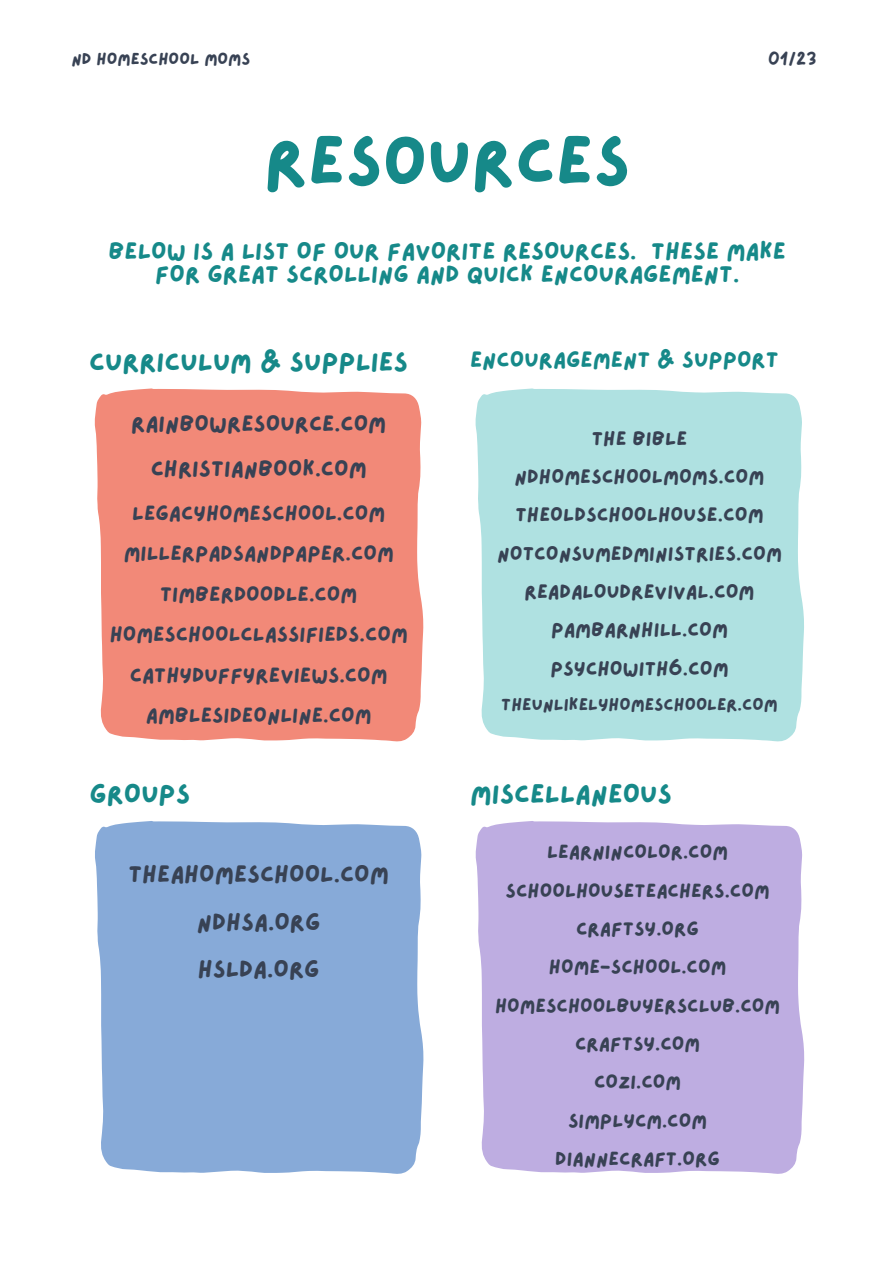
<style>
.page{position:relative;width:894px;height:1264px;background:#fff}
.page>*{position:absolute;margin:0;border:0;box-sizing:border-box;transform-origin:0 0}
.t1{font:69px "Lazydog";color:#168989}
.t2{font:27px "Lazydog";color:#168989}
.t3{font:24px/23.7px "Lazydog";color:#168989;text-align:center}
.t4{font:24px/47.2px "Lazydog";color:#384254;text-align:center}
.t5{font:22.5px/45px "Lazydog";color:#384254;text-align:center}
.t6{font:22.5px "Lazydog";color:#168989}
.t7{font:21px/40.5px "Lazydog";color:#384254;text-align:center}
.t8{font:19.95px/38.2px "Lazydog";color:#384254;text-align:center}
.t9{font:19.5px/38.2px "Lazydog";color:#384254;text-align:center}
.t10{font:17.4px "Lazydog";color:#384254}
.t11{font:16.5px "Lazydog";color:#384254}
</style>
<div class="page">
<div style="left:94px;top:388px;width:329px;height:354px;background:#f28978"></div>
<div style="left:475px;top:388px;width:329px;height:354px;background:#afe1e1"></div>
<div style="left:95px;top:821px;width:328px;height:353px;background:#87aad8"></div>
<div style="left:475px;top:821px;width:329px;height:353px;background:#beade1"></div>
<p class="t11" style="left:71px;top:51px;width:180px">ND HOMESCHOOL MOMS</p>
<p class="t11" style="left:767px;top:51px;width:50px">01/23</p>
<h1 class="t1" style="left:264px;top:128px;width:368px">RESOURCES</h1>
<p class="t3" style="left:108px;top:240px;width:678px">BELOW IS A LIST OF OUR FAVORITE RESOURCES. THESE MAKE<br>FOR GREAT SCROLLING AND QUICK ENCOURAGEMENT.</p>
<h2 class="t2" style="left:89px;top:348px;width:320px">CURRICULUM &amp; SUPPLIES</h2>
<p class="t6" style="left:470px;top:348px;width:310px">ENCOURAGEMENT &amp; SUPPORT</p>
<p class="t5" style="left:131px;top:402px;width:256px">RAINBOWRESOURCE.COM<br>CHRISTIANBOOK.COM</p>
<p class="t7" style="left:110px;top:493px;width:299px">LEGACYHOMESCHOOL.COM<br>MILLERPADSANDPAPER.COM<br>TIMBERDOODLE.COM<br>HOMESCHOOLCLASSIFIEDS.COM<br>CATHYDUFFYREVIEWS.COM<br>AMBLESIDEONLINE.COM</p>
<p class="t8" style="left:497px;top:420px;width:286px">THE BIBLE<br>NDHOMESCHOOLMOMS.COM<br>THEOLDSCHOOLHOUSE.COM<br>NOTCONSUMEDMINISTRIES.COM<br>READALOUDREVIVAL.COM<br>PAMBARNHILL.COM<br>PSYCHOWITH6.COM</p>
<p class="t10" style="left:501px;top:695px;width:278px">THEUNLIKELYHOMESCHOOLER.COM</p>
<h2 class="t2" style="left:89px;top:781px;width:102px">GROUPS</h2>
<h2 class="t2" style="left:470px;top:781px;width:203px">MISCELLANEOUS</h2>
<p class="t4" style="left:128px;top:852px;width:262px">THEAHOMESCHOOL.COM<br>NDHSA.ORG<br>HSLDA.ORG</p>
<p class="t9" style="left:495px;top:834px;width:286px">LEARNINCOLOR.COM<br>SCHOOLHOUSETEACHERS.COM<br>CRAFTSY.ORG<br>HOME-SCHOOL.COM<br>HOMESCHOOLBUYERSCLUB.COM<br>CRAFTSY.COM<br>COZI.COM<br>SIMPLYCM.COM<br>DIANNECRAFT.ORG</p>
</div>
